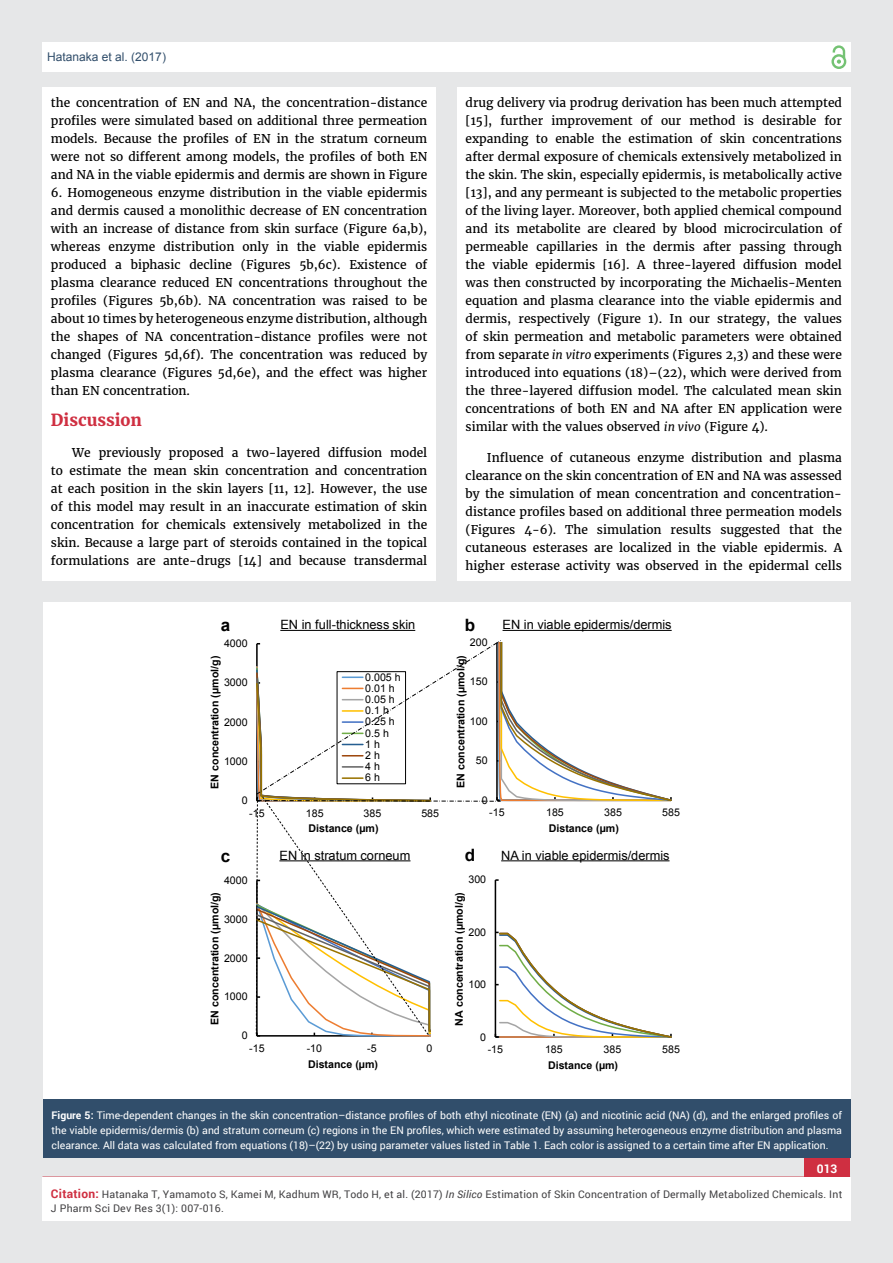
<style>
.page{position:relative;width:893px;height:1263px;background:#e6e7e8}
.page>*{position:absolute;margin:0;border:0;box-sizing:border-box;transform-origin:0 0}
.t1{font:700 17.1px "Arial";color:#000}
.t2{font:700 16.5px "Merriweather";color:#cf2f41}
.t3{font:12.75px "Arial";color:#000}
.t4{font:12px/18px "Merriweather";color:#000;text-align:justify}
.t5{font:12px "Arial";color:#314e6b}
.t6{font:700 12px "Roboto";color:#fff}
.t7{font:700 10.65px "Arial";color:#000}
.t8{font:10.65px/11.2px "Arial";color:#000}
.t9{font:10.5px/15px "Roboto";color:#fff;text-align:justify}
.t10{font:10.5px/13.5px "Roboto";letter-spacing:.02em;color:#414042}
.s1{font-style:italic}
.s2{font-weight:700}
.s3{font-weight:700;font-size:12px;color:#cf2f41}
</style>
<div class="page">
<div style="left:42px;top:43px;width:808px;height:29px;background:#fff"></div>
<div style="left:831px;top:54px;width:15px;height:15px;border:2px solid #74c273;border-radius:50%"></div>
<svg style="left:831px;top:45px;width:15px;height:19px"></svg>
<div style="left:804px;top:1157px;width:46px;height:43px;background:#cf2f41"></div>
<div style="left:42px;top:1177px;width:809px;height:43px;background:#fff"></div>
<div style="left:43px;top:602px;width:808px;height:497px;background:#fff"></div>
<div style="left:43px;top:1099px;width:808px;height:59px;background:#314e6b"></div>
<svg style="left:280px;top:630px;width:135px;height:1px"></svg>
<svg style="left:502px;top:630px;width:170px;height:1px"></svg>
<svg style="left:256px;top:640px;width:416px;height:398px"></svg>
<div style="left:42px;top:87px;width:394px;height:494px;background:#fff"></div>
<div style="left:457px;top:87px;width:393px;height:494px;background:#fff"></div>
<p class="t5" style="left:47px;top:51px;width:120px">Hatanaka et al. (2017)</p>
<p class="t4" style="left:51px;top:94px;width:378px">the concentration of EN and NA, the concentration-distance profiles were simulated based on additional three permeation models. Because the profiles of EN in the stratum corneum were not so different among models, the profiles of both EN and NA in the viable epidermis and dermis are shown in Figure</p>
<p class="t4" style="left:51px;top:184px;width:378px">6. Homogeneous enzyme distribution in the viable epidermis and dermis caused a monolithic decrease of EN concentration with an increase of distance from skin surface (Figure 6a,b), whereas enzyme distribution only in the viable epidermis produced a biphasic decline (Figures 5b,6c). Existence of plasma clearance reduced EN concentrations throughout the profiles (Figures 5b,6b). NA concentration was raised to be about 10 times by heterogeneous enzyme distribution, although the shapes of NA concentration-distance profiles were not changed (Figures 5d,6f). The concentration was reduced by plasma clearance (Figures 5d,6e), and the effect was higher than EN concentration.</p>
<h2 class="t2" style="left:51px;top:410px;width:93px">Discussion</h2>
<p class="t4" style="left:51px;top:443px;width:378px;text-indent:21px">We previously proposed a two-layered diffusion model to estimate the mean skin concentration and concentration at each position in the skin layers [11, 12]. However, the use of this model may result in an inaccurate estimation of skin concentration for chemicals extensively metabolized in the skin. Because a large part of steroids contained in the topical formulations are ante-drugs [14] and because transdermal</p>
<p class="t4" style="left:466px;top:94px;width:378px">drug delivery via prodrug derivation has been much attempted [15], further improvement of our method is desirable for expanding to enable the estimation of skin concentrations after dermal exposure of chemicals extensively metabolized in the skin. The skin, especially epidermis, is metabolically active [13], and any permeant is subjected to the metabolic properties of the living layer. Moreover, both applied chemical compound and its metabolite are cleared by blood microcirculation of permeable capillaries in the dermis after passing through the viable epidermis [16]. A three-layered diffusion model was then constructed by incorporating the Michaelis-Menten equation and plasma clearance into the viable epidermis and dermis, respectively (Figure 1). In our strategy, the values of skin permeation and metabolic parameters were obtained from separate <span class="s1">in vitro</span> experiments (Figures 2,3) and these were introduced into equations (18)–(22), which were derived from the three-layered diffusion model. The calculated mean skin concentrations of both EN and NA after EN application were similar with the values observed <span class="s1">in vivo</span> (Figure 4).</p>
<p class="t4" style="left:466px;top:449px;width:378px;text-indent:21px">Influence of cutaneous enzyme distribution and plasma clearance on the skin concentration of EN and NA was assessed by the simulation of mean concentration and concentration&shy;distance profiles based on additional three permeation models (Figures 4-6). The simulation results suggested that the cutaneous esterases are localized in the viable epidermis. A higher esterase activity was observed in the epidermal cells</p>
<h1 class="t1" style="left:221px;top:615px;width:11px">a</h1>
<p class="t3" style="left:280px;top:618px;width:136px">EN in full-thickness skin</p>
<h1 class="t1" style="left:465px;top:615px;width:12px">b</h1>
<p class="t8" style="left:224px;top:638px;width:25px">4000</p>
<p class="t8" style="left:470px;top:637px;width:19px">200</p>
<p class="t7" style="left:209px;top:789px;width:134px;rotate:-90deg">EN concentration (μmol/g)</p>
<p class="t8" style="left:224px;top:677px;width:25px">3000</p>
<p class="t8" style="left:224px;top:716px;width:25px">2000</p>
<p class="t8" style="left:224px;top:755px;width:25px">1000</p>
<p class="t8" style="left:365px;top:671px;width:37px">0.005 h<br>0.01 h<br>0.05 h<br>0.1 h<br>0.25 h<br>0.5 h<br>1 h<br>2 h<br>4 h<br>6 h</p>
<p class="t7" style="left:455px;top:788px;width:134px;rotate:-90deg">EN concentration (μmol/g)</p>
<p class="t8" style="left:470px;top:676px;width:19px">150</p>
<p class="t8" style="left:470px;top:716px;width:19px">100</p>
<p class="t8" style="left:476px;top:755px;width:13px">50</p>
<p class="t8" style="left:242px;top:795px;width:7px">0</p>
<p class="t8" style="left:482px;top:794px;width:7px">0</p>
<p class="t3" style="left:503px;top:618px;width:170px">EN in viable epidermis/dermis</p>
<p class="t8" style="left:249px;top:807px;width:17px">-15</p>
<p class="t8" style="left:306px;top:807px;width:19px">185</p>
<p class="t8" style="left:364px;top:807px;width:19px">385</p>
<p class="t8" style="left:421px;top:807px;width:19px">585</p>
<p class="t8" style="left:489px;top:807px;width:17px">-15</p>
<p class="t8" style="left:546px;top:807px;width:19px">185</p>
<p class="t8" style="left:604px;top:807px;width:19px">385</p>
<p class="t8" style="left:662px;top:807px;width:19px">585</p>
<p class="t7" style="left:309px;top:823px;width:72px">Distance (μm)</p>
<p class="t7" style="left:549px;top:822px;width:72px">Distance (μm)</p>
<h1 class="t1" style="left:221px;top:846px;width:11px">c</h1>
<p class="t3" style="left:279px;top:848px;width:132px">EN in stratum corneum</p>
<h1 class="t1" style="left:465px;top:846px;width:12px">d</h1>
<p class="t3" style="left:501px;top:848px;width:170px">NA in viable epidermis/dermis</p>
<p class="t8" style="left:224px;top:875px;width:25px">4000</p>
<p class="t7" style="left:209px;top:1025px;width:134px;rotate:-90deg">EN concentration (μmol/g)</p>
<p class="t8" style="left:224px;top:913px;width:25px">3000</p>
<p class="t8" style="left:224px;top:952px;width:25px">2000</p>
<p class="t8" style="left:224px;top:991px;width:25px">1000</p>
<p class="t8" style="left:242px;top:1030px;width:7px">0</p>
<p class="t8" style="left:249px;top:1043px;width:17px">-15</p>
<p class="t8" style="left:307px;top:1043px;width:17px">-10</p>
<p class="t8" style="left:367px;top:1043px;width:11px">-5</p>
<p class="t8" style="left:426px;top:1043px;width:7px">0</p>
<p class="t7" style="left:308px;top:1058px;width:72px">Distance (μm)</p>
<p class="t8" style="left:468px;top:874px;width:19px">300</p>
<p class="t7" style="left:453px;top:1026px;width:135px;rotate:-90deg">NA concentration (μmol/g)</p>
<p class="t8" style="left:468px;top:927px;width:19px">200</p>
<p class="t8" style="left:468px;top:979px;width:19px">100</p>
<p class="t8" style="left:480px;top:1031px;width:7px">0</p>
<p class="t8" style="left:488px;top:1044px;width:17px">-15</p>
<p class="t8" style="left:545px;top:1044px;width:19px">185</p>
<p class="t8" style="left:604px;top:1044px;width:19px">385</p>
<p class="t8" style="left:662px;top:1044px;width:19px">585</p>
<p class="t7" style="left:548px;top:1059px;width:72px">Distance (μm)</p>
<p class="t9" style="left:52px;top:1108px;width:792px"><span class="s2">Figure 5:</span> Time-dependent changes in the skin concentration–distance profiles of both ethyl nicotinate (EN) (a) and nicotinic acid (NA) (d), and the enlarged profiles of the viable epidermis/dermis (b) and stratum corneum (c) regions in the EN profiles, which were estimated by assuming heterogeneous enzyme distribution and plasma clearance. All data was calculated from equations (18)–(22) by using parameter values listed in Table 1. Each color is assigned to a certain time after EN application.</p>
<p class="t6" style="left:817px;top:1161px;width:22px">013</p>
<p class="t10" style="left:51px;top:1188px;width:793px"><span class="s3">Citation:</span> Hatanaka T, Yamamoto S, Kamei M, Kadhum WR, Todo H, et al. (2017) <span class="s1">In Silico</span> Estimation of Skin Concentration of Dermally Metabolized Chemicals. Int<br>J Pharm Sci Dev Res 3(1): 007-016.</p>
</div>
